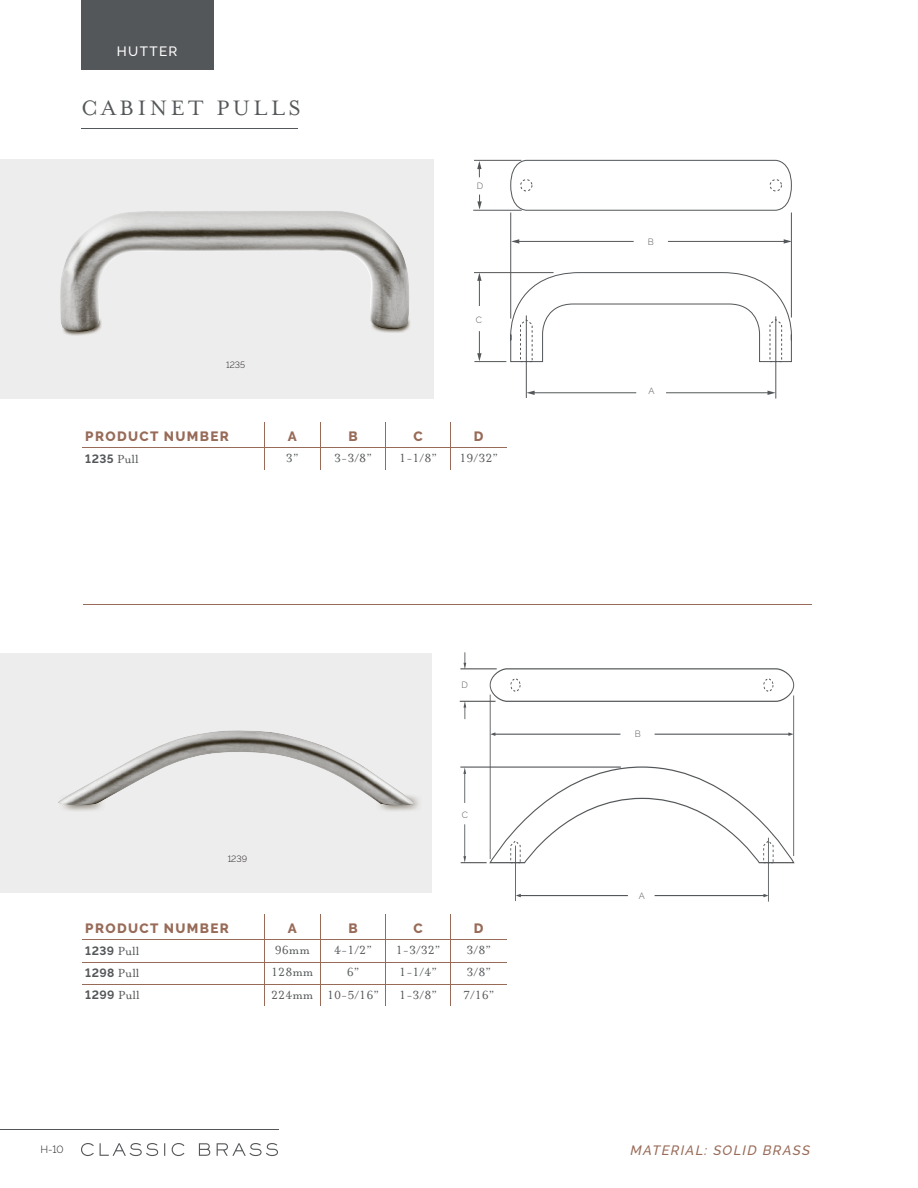
<style>
.page{position:relative;width:918px;height:1188px;background:#fff}
.page>*{position:absolute;margin:0;border:0;box-sizing:border-box;transform-origin:0 0}
.t1{font:24px "Mrs Eaves OT";letter-spacing:.15em;color:#545759}
.t2{font:13.5px "Mrs Eaves OT";color:#545759}
.t3{font:800 13.5px "Raleway";letter-spacing:.1em;color:#986b58}
.t4{font:italic 500 13.5px "Raleway";letter-spacing:.1em;color:#986b58}
.t5{font:500 13.5px "Raleway";letter-spacing:.1em;color:#fff}
.t6{font:700 12px "Raleway";letter-spacing:.035em;color:#545759}
.t7{font:300 10.5px "Raleway";color:#231f20}
.t8{font:300 9px "Raleway";color:#545759}
.t9{font:300 9px "Raleway";color:#231f20}
.s1{font-family:"Mrs Eaves OT";font-weight:400;font-size:13.5px}
</style>
<div class="page">
<svg style="left:81px;top:1143px;width:197px;height:13px"></svg>
<hr style="left:0;top:1129px;width:278px;height:1px;background:#545759">
<div style="left:0;top:159px;width:433px;height:240px;background:#eeeded"></div>
<div style="left:0;top:653px;width:432px;height:240px;background:#eeeded"></div>
<svg style="left:510px;top:272px;width:282px;height:91px"></svg>
<svg style="left:510px;top:160px;width:282px;height:51px"></svg>
<svg style="left:477px;top:195px;width:5px;height:15px"></svg>
<svg style="left:477px;top:161px;width:5px;height:16px"></svg>
<hr style="left:474px;top:160px;width:47px;height:1px;background:#545759">
<hr style="left:473px;top:210px;width:49px;height:1px;background:#545759">
<svg style="left:477px;top:331px;width:5px;height:30px"></svg>
<svg style="left:477px;top:273px;width:5px;height:33px"></svg>
<hr style="left:474px;top:272px;width:80px;height:1px;background:#545759">
<hr style="left:668px;top:241px;width:117px;height:1px;background:#545759">
<svg style="left:784px;top:239px;width:7px;height:5px"></svg>
<hr style="left:518px;top:241px;width:116px;height:1px;background:#545759">
<svg style="left:511px;top:239px;width:8px;height:5px"></svg>
<hr style="left:533px;top:392px;width:103px;height:1px;background:#545759">
<svg style="left:527px;top:391px;width:8px;height:4px"></svg>
<hr style="left:474px;top:361px;width:32px;height:1px;background:#545759">
<hr style="left:526px;top:315px;width:1px;height:83px;background:#545759">
<hr style="left:666px;top:392px;width:103px;height:1px;background:#545759">
<svg style="left:768px;top:391px;width:7px;height:4px"></svg>
<hr style="left:510px;top:213px;width:1px;height:106px;background:#545759">
<hr style="left:775px;top:316px;width:1px;height:83px;background:#545759">
<hr style="left:791px;top:213px;width:1px;height:105px;background:#545759">
<svg style="left:489px;top:668px;width:306px;height:35px"></svg>
<svg style="left:464px;top:652px;width:2px;height:17px"></svg>
<svg style="left:464px;top:702px;width:2px;height:17px"></svg>
<hr style="left:460px;top:669px;width:37px;height:1px;background:#545759">
<hr style="left:460px;top:701px;width:36px;height:1px;background:#545759">
<hr style="left:460px;top:767px;width:161px;height:1px;background:#545759">
<hr style="left:655px;top:734px;width:134px;height:1px;background:#545759">
<svg style="left:788px;top:732px;width:5px;height:4px"></svg>
<hr style="left:494px;top:734px;width:126px;height:1px;background:#545759">
<hr style="left:520px;top:895px;width:108px;height:1px;background:#545759">
<svg style="left:516px;top:894px;width:5px;height:3px"></svg>
<svg style="left:461px;top:766px;width:334px;height:97px"></svg>
<hr style="left:515px;top:846px;width:1px;height:55px;background:#545759">
<hr style="left:655px;top:895px;width:109px;height:1px;background:#545759">
<svg style="left:763px;top:894px;width:5px;height:3px"></svg>
<hr style="left:490px;top:695px;width:1px;height:164px;background:#545759">
<hr style="left:768px;top:838px;width:1px;height:64px;background:#545759">
<hr style="left:793px;top:695px;width:1px;height:161px;background:#545759">
<hr style="left:82px;top:448px;width:239px;height:1px;background:#986b58">
<svg style="left:264px;top:422px;width:1px;height:48px"></svg>
<hr style="left:321px;top:448px;width:65px;height:1px;background:#986b58">
<svg style="left:320px;top:422px;width:1px;height:48px"></svg>
<hr style="left:386px;top:448px;width:65px;height:1px;background:#986b58">
<svg style="left:385px;top:422px;width:1px;height:48px"></svg>
<hr style="left:451px;top:448px;width:55px;height:1px;background:#986b58">
<svg style="left:450px;top:422px;width:1px;height:48px"></svg>
<hr style="left:82px;top:939px;width:239px;height:1px;background:#986b58">
<hr style="left:321px;top:939px;width:65px;height:1px;background:#986b58">
<hr style="left:386px;top:939px;width:65px;height:1px;background:#986b58">
<hr style="left:451px;top:939px;width:55px;height:1px;background:#986b58">
<hr style="left:82px;top:962px;width:239px;height:1px;background:#986b58">
<hr style="left:321px;top:962px;width:65px;height:1px;background:#986b58">
<hr style="left:386px;top:962px;width:65px;height:1px;background:#986b58">
<hr style="left:451px;top:962px;width:55px;height:1px;background:#986b58">
<hr style="left:82px;top:984px;width:239px;height:1px;background:#986b58">
<svg style="left:264px;top:914px;width:1px;height:92px"></svg>
<hr style="left:321px;top:984px;width:65px;height:1px;background:#986b58">
<svg style="left:320px;top:914px;width:1px;height:92px"></svg>
<hr style="left:386px;top:984px;width:65px;height:1px;background:#986b58">
<svg style="left:385px;top:914px;width:1px;height:92px"></svg>
<hr style="left:451px;top:984px;width:55px;height:1px;background:#986b58">
<svg style="left:450px;top:914px;width:1px;height:92px"></svg>
<hr style="left:83px;top:604px;width:729px;height:1px;background:#986b58">
<hr style="left:81px;top:128px;width:216px;height:1px;background:#545759">
<div style="left:81px;top:0;width:132px;height:70px;background:#545759"></div>
<img style="left:58px;top:730px;width:357px;height:76px">
<img style="left:64px;top:332px;width:32px;height:4px">
<img style="left:60px;top:211px;width:350px;height:121px">
<p class="t5" style="left:117px;top:46px;width:62px">HUTTER</p>
<h1 class="t1" style="left:81px;top:100px;width:221px">CABINET PULLS</h1>
<p class="t9" style="left:226px;top:362px;width:20px">1235</p>
<p class="t8" style="left:477px;top:182px;width:8px">D</p>
<p class="t8" style="left:476px;top:316px;width:8px">C</p>
<p class="t3" style="left:85px;top:432px;width:145px">PRODUCT NUMBER</p>
<p class="t3" style="left:288px;top:432px;width:11px">A</p>
<p class="t3" style="left:348px;top:432px;width:11px">B</p>
<p class="t3" style="left:414px;top:432px;width:11px">C</p>
<p class="t3" style="left:474px;top:432px;width:11px">D</p>
<p class="t6" style="left:85px;top:452px;width:55px">1235 <span class="s1">Pull</span></p>
<p class="t2" style="left:286px;top:454px;width:14px">3”</p>
<p class="t2" style="left:334px;top:454px;width:39px">3-3/8”</p>
<p class="t2" style="left:399px;top:454px;width:39px">1-1/8”</p>
<p class="t2" style="left:459px;top:454px;width:40px">19/32”</p>
<p class="t8" style="left:462px;top:681px;width:8px">D</p>
<p class="t9" style="left:228px;top:856px;width:21px">1239</p>
<p class="t8" style="left:462px;top:812px;width:8px">C</p>
<p class="t3" style="left:85px;top:924px;width:145px">PRODUCT NUMBER</p>
<p class="t3" style="left:288px;top:924px;width:11px">A</p>
<p class="t3" style="left:348px;top:924px;width:11px">B</p>
<p class="t3" style="left:414px;top:924px;width:11px">C</p>
<p class="t3" style="left:474px;top:924px;width:11px">D</p>
<p class="t6" style="left:85px;top:944px;width:56px">1239 <span class="s1">Pull</span></p>
<p class="t2" style="left:275px;top:946px;width:37px">96mm</p>
<p class="t2" style="left:334px;top:946px;width:39px">4-1/2”</p>
<p class="t2" style="left:396px;top:946px;width:46px">1-3/32”</p>
<p class="t2" style="left:467px;top:946px;width:26px">3/8”</p>
<p class="t6" style="left:85px;top:966px;width:56px">1298 <span class="s1">Pull</span></p>
<p class="t2" style="left:271px;top:968px;width:44px">128mm</p>
<p class="t2" style="left:347px;top:968px;width:14px">6”</p>
<p class="t2" style="left:399px;top:968px;width:39px">1-1/4”</p>
<p class="t2" style="left:467px;top:968px;width:26px">3/8”</p>
<p class="t6" style="left:85px;top:988px;width:56px">1299 <span class="s1">Pull</span></p>
<p class="t2" style="left:271px;top:990px;width:109px">224mm 10-5/16”</p>
<p class="t2" style="left:399px;top:990px;width:39px">1-3/8”</p>
<p class="t2" style="left:463px;top:990px;width:33px">7/16”</p>
<p class="t8" style="left:648px;top:238px;width:7px">B</p>
<p class="t8" style="left:649px;top:388px;width:8px">A</p>
<p class="t8" style="left:635px;top:731px;width:7px">B</p>
<p class="t8" style="left:639px;top:893px;width:8px">A</p>
<p class="t7" style="left:40px;top:1145px;width:25px">H-10</p>
<p class="t4" style="left:631px;top:1145px;width:181px">MATERIAL: SOLID BRASS</p>
</div>
